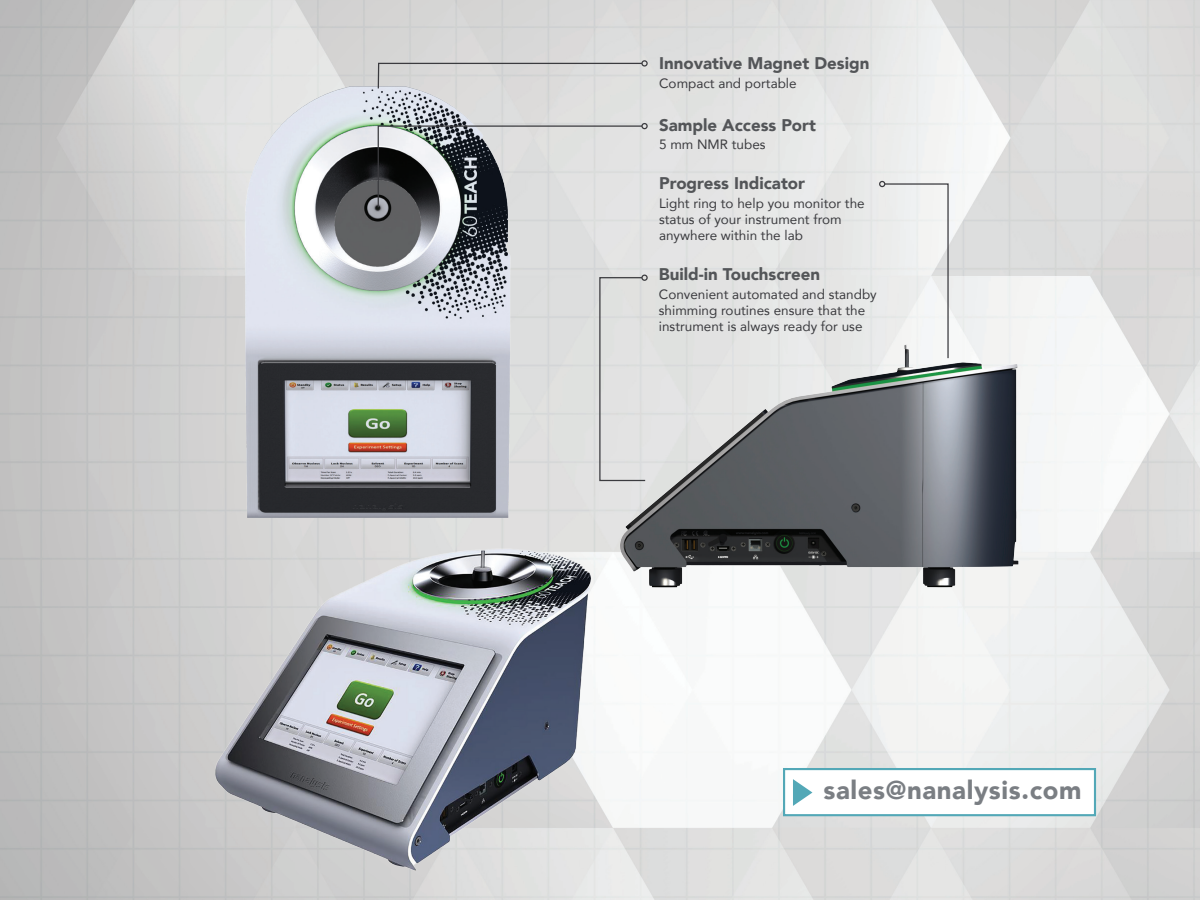
<style>
.page{position:relative;width:1200px;height:900px;background:#fff}
.page>*{position:absolute;margin:0;border:0;box-sizing:border-box;transform-origin:0 0}
.t1{font:900 25.65px "Avenir";letter-spacing:.025em;color:#7a7e83}
.t2{font:900 16.8px "Avenir";color:#535558}
.t3{font:13.5px/16px "Avenir";color:#3b3b3f}
</style>
<div class="page">
<img style="left:0;top:0;width:1200px;height:900px">
<img style="left:594px;top:313px;width:444px;height:295px">
<img style="left:223px;top:43px;width:323px;height:486px">
<div style="left:783px;top:768px;width:313px;height:48px;background:#fff;border:2px solid #53a8b7"></div>
<svg style="left:793px;top:779px;width:19px;height:27px"></svg>
<svg style="left:377px;top:62px;width:266px;height:28px;background:#d2d2d2"></svg>
<div style="left:641px;top:60px;width:7px;height:7px;border:1px solid #3b3b3f;border-radius:50%"></div>
<svg style="left:599px;top:276px;width:47px;height:206px;background:#dadbda"></svg>
<div style="left:641px;top:275px;width:7px;height:6px;border:1px solid #3b3b3f;border-radius:50%"></div>
<svg style="left:377px;top:125px;width:266px;height:84px;background:#a5a7a9"></svg>
<div style="left:641px;top:123px;width:7px;height:6px;border:1px solid #3b3b3f;border-radius:50%"></div>
<svg style="left:879px;top:181px;width:70px;height:178px"></svg>
<img style="left:211px;top:529px;width:394px;height:371px">
<p class="t2" style="left:659px;top:49px;width:212px">Innovative Magnet Design</p>
<p class="t3" style="left:659px;top:74px;width:139px">Compact and portable</p>
<p class="t2" style="left:659px;top:111px;width:158px">Sample Access Port</p>
<p class="t3" style="left:659px;top:136px;width:108px">5 mm NMR tubes</p>
<p class="t2" style="left:659px;top:169px;width:147px">Progress Indicator</p>
<p class="t3" style="left:659px;top:195px;width:207px">Light ring to help you monitor the status of your instrument from anywhere within the lab</p>
<p class="t2" style="left:659px;top:260px;width:163px">Build-in Touchscreen</p>
<p class="t3" style="left:659px;top:286px;width:219px">Convenient automated and standby shimming routines ensure that the instrument is always ready for use</p>
<h1 class="t1" style="left:824px;top:768px;width:259px">sales@nanalysis.com</h1>
</div>
